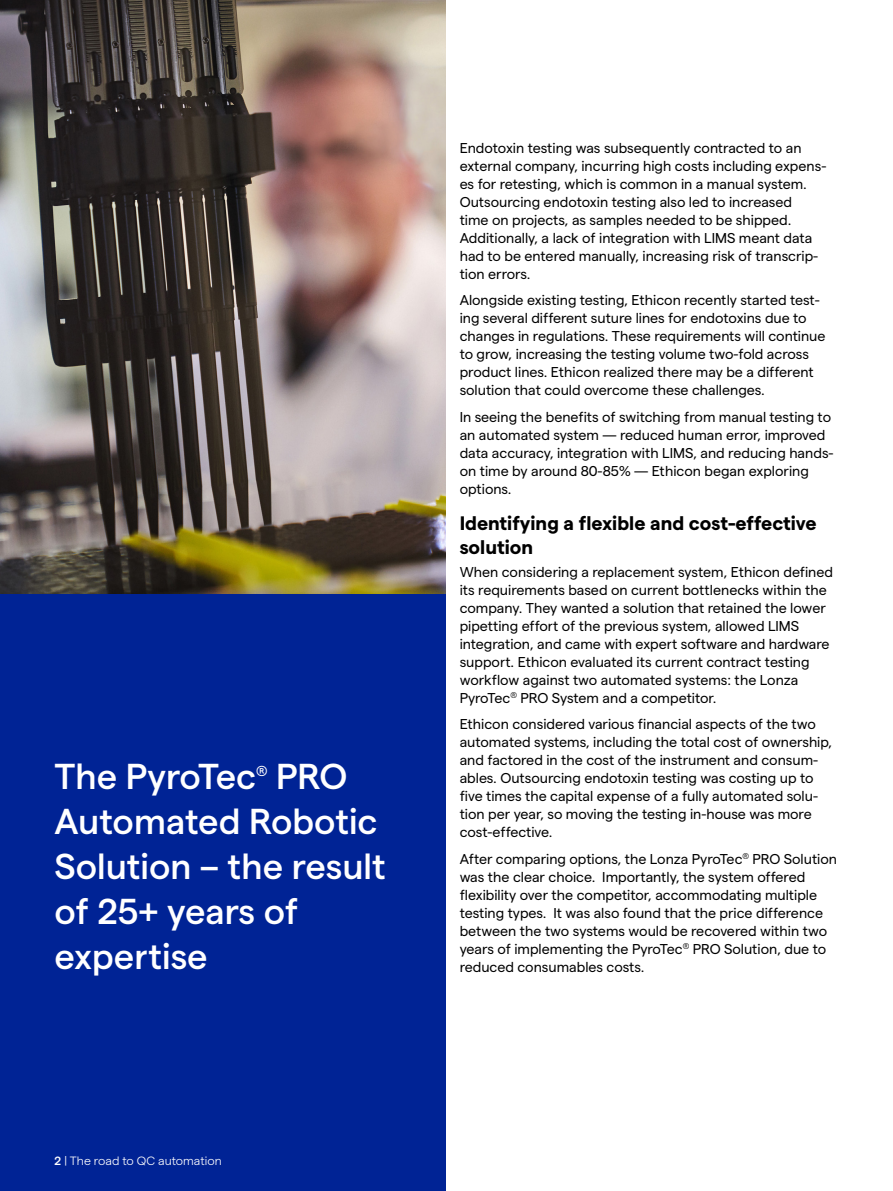
<style>
.page{position:relative;width:893px;height:1191px;background:#fff}
.page>*{position:absolute;margin:0;border:0;box-sizing:border-box;transform-origin:0 0}
.t1{font:500 36px/45px "Matter";color:#fff}
.t2{font:700 19.5px/24px "Matter";color:#000}
.t3{font:500 14.4px "Matter";color:#fff}
.t4{font:14.25px/18px "Matter";color:#000}
.t5{font:300 12px "Matter";color:#fff}
.s1{font-weight:500}
</style>
<div class="page">
<div style="left:0;top:593px;width:446px;height:598px;background:#002395"></div>
<img style="left:0;top:0;width:446px;height:593px">
<h1 class="t1" style="left:55px;top:751px;width:333px;text-indent:222px">PRO<br>Automated Robotic<br>Solution – the result of 25+ years of expertise</h1>
<h1 class="t1" style="left:55px;top:751px;width:203px">The PyroTec</h1>
<p class="t3" style="left:256px;top:760px;width:13px">®</p>
<p class="t5" style="left:55px;top:1152px;width:169px"><span class="s1">2</span> | The road to QC automation</p>
<p class="t4" style="left:460px;top:137px;width:368px">Endotoxin testing was subsequently contracted to an external company, incurring high costs including expens&shy;es for retesting, which is common in a manual system.<br>Outsourcing endotoxin testing also led to increased<br>time on projects, as samples needed to be shipped.<br>Additionally, a lack of integration with LIMS meant data had to be entered manually, increasing risk of transcrip&shy;tion errors.</p>
<p class="t4" style="left:460px;top:290px;width:367px">Alongside existing testing, Ethicon recently started test&shy;ing several different suture lines for endotoxins due to changes in regulations. These requirements will continue to grow, increasing the testing volume two-fold across product lines. Ethicon realized there may be a different solution that could overcome these challenges.</p>
<p class="t4" style="left:460px;top:406px;width:375px">In seeing the benefits of switching from manual testing to an automated system — reduced human error, improved data accuracy, integration with LIMS, and reducing hands&shy;on time by around 80-85% — Ethicon began exploring options.</p>
<h2 class="t2" style="left:460px;top:510px;width:358px">Identifying a flexible and cost-effective solution</h2>
<p class="t4" style="left:460px;top:561px;width:375px">When considering a replacement system, Ethicon defined its requirements based on current bottlenecks within the company. They wanted a solution that retained the lower pipetting effort of the previous system, allowed LIMS integration, and came with expert software and hardware support. Ethicon evaluated its current contract testing workflow against two automated systems: the Lonza PyroTec<sup>®</sup> PRO System and a competitor.</p>
<p class="t4" style="left:460px;top:714px;width:374px">Ethicon considered various financial aspects of the two automated systems, including the total cost of ownership, and factored in the cost of the instrument and consum&shy;ables. Outsourcing endotoxin testing was costing up to five times the capital expense of a fully automated solu&shy;tion per year, so moving the testing in-house was more cost-effective.</p>
<p class="t4" style="left:460px;top:848px;width:379px">After comparing options, the Lonza PyroTec<sup>®</sup> PRO Solution was the clear choice. Importantly, the system offered flexibility over the competitor, accommodating multiple testing types. It was also found that the price difference between the two systems would be recovered within two years of implementing the PyroTec<sup>®</sup> PRO Solution, due to reduced consumables costs.</p>
</div>
